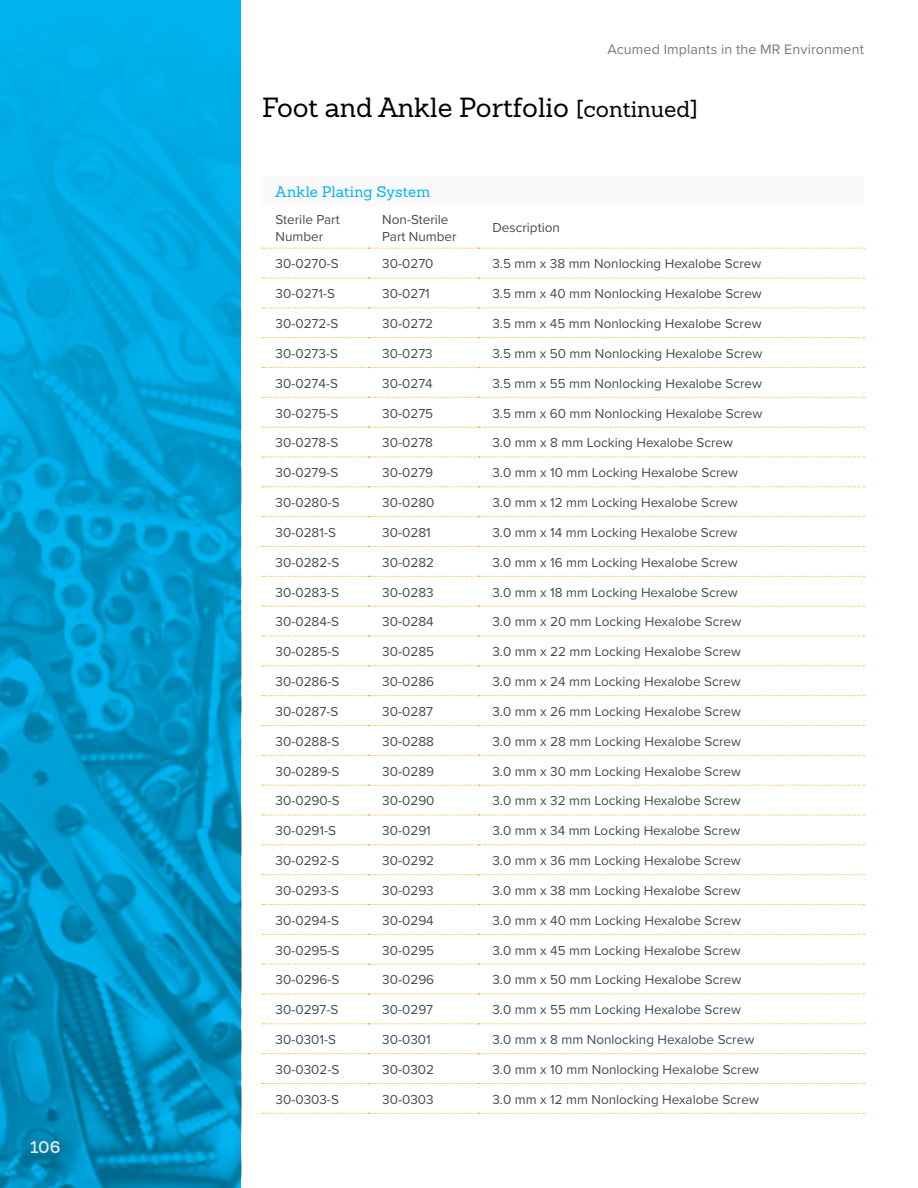
<style>
.page{position:relative;width:918px;height:1188px;background:#fff}
.page>*{position:absolute;margin:0;border:0;box-sizing:border-box;transform-origin:0 0}
.t1{font:27px "Sanchez Slab";color:#00000a}
.t2{font:600 16.5px "Sanchez Slab";color:#e4e5e4}
.t3{font:15px "Sanchez Slab";letter-spacing:.01em;color:#00b3ef}
.t4{font:14.25px "Proxima Nova";letter-spacing:.01em;color:#787b81}
.t5{font:13.5px/16.5px "Proxima Nova";color:#474c55}
.s1{font-size:22.5px}
</style>
<div class="page">
<img style="left:0;top:0;width:241px;height:1188px">
<div style="left:262px;top:176px;width:602px;height:30px;background:#fafafa"></div>
<svg style="left:262px;top:277px;width:602px;height:2px"></svg>
<svg style="left:262px;top:307px;width:602px;height:1px"></svg>
<svg style="left:262px;top:337px;width:602px;height:1px"></svg>
<svg style="left:262px;top:367px;width:602px;height:1px"></svg>
<svg style="left:262px;top:397px;width:602px;height:1px"></svg>
<svg style="left:262px;top:427px;width:602px;height:1px"></svg>
<svg style="left:262px;top:456px;width:602px;height:2px"></svg>
<svg style="left:262px;top:486px;width:602px;height:1px"></svg>
<svg style="left:262px;top:516px;width:602px;height:1px"></svg>
<svg style="left:262px;top:546px;width:602px;height:1px"></svg>
<svg style="left:262px;top:576px;width:602px;height:1px"></svg>
<svg style="left:262px;top:606px;width:602px;height:1px"></svg>
<svg style="left:262px;top:635px;width:602px;height:2px"></svg>
<svg style="left:262px;top:665px;width:602px;height:1px"></svg>
<svg style="left:262px;top:695px;width:602px;height:1px"></svg>
<svg style="left:262px;top:725px;width:602px;height:1px"></svg>
<svg style="left:262px;top:755px;width:602px;height:1px"></svg>
<svg style="left:262px;top:785px;width:602px;height:1px"></svg>
<svg style="left:262px;top:814px;width:602px;height:2px"></svg>
<svg style="left:262px;top:844px;width:602px;height:1px"></svg>
<svg style="left:262px;top:874px;width:602px;height:1px"></svg>
<svg style="left:262px;top:904px;width:602px;height:1px"></svg>
<svg style="left:262px;top:934px;width:602px;height:1px"></svg>
<svg style="left:262px;top:964px;width:602px;height:1px"></svg>
<svg style="left:262px;top:993px;width:602px;height:2px"></svg>
<svg style="left:262px;top:1023px;width:602px;height:1px"></svg>
<svg style="left:262px;top:1053px;width:602px;height:1px"></svg>
<svg style="left:262px;top:1083px;width:602px;height:1px"></svg>
<svg style="left:262px;top:1113px;width:602px;height:1px"></svg>
<svg style="left:262px;top:247px;width:602px;height:2px"></svg>
<p class="t2" style="left:30px;top:1136px;width:32px">106</p>
<p class="t4" style="left:607px;top:39px;width:258px">Acumed Implants in the MR Environment</p>
<h1 class="t1" style="left:262px;top:90px;width:438px">Foot and Ankle Portfolio <span class="s1">[continued]</span></h1>
<p class="t3" style="left:276px;top:181px;width:156px">Ankle Plating System</p>
<p class="t5" style="left:276px;top:211px;width:66px">Sterile Part<br>Number</p>
<p class="t5" style="left:382px;top:211px;width:76px">Non-Sterile<br>Part Number</p>
<p class="t5" style="left:492px;top:219px;width:69px">Description</p>
<p class="t5" style="left:276px;top:255px;width:65px">30-0270-S</p>
<p class="t5" style="left:382px;top:255px;width:53px">30-0270</p>
<p class="t5" style="left:492px;top:255px;width:270px">3.5 mm x 38 mm Nonlocking Hexalobe Screw</p>
<p class="t5" style="left:276px;top:285px;width:61px">30-0271-S</p>
<p class="t5" style="left:382px;top:285px;width:49px">30-0271</p>
<p class="t5" style="left:492px;top:285px;width:271px">3.5 mm x 40 mm Nonlocking Hexalobe Screw</p>
<p class="t5" style="left:276px;top:315px;width:64px">30-0272-S</p>
<p class="t5" style="left:382px;top:315px;width:52px">30-0272</p>
<p class="t5" style="left:492px;top:315px;width:271px">3.5 mm x 45 mm Nonlocking Hexalobe Screw</p>
<p class="t5" style="left:276px;top:345px;width:64px">30-0273-S</p>
<p class="t5" style="left:382px;top:345px;width:52px">30-0273</p>
<p class="t5" style="left:492px;top:345px;width:271px">3.5 mm x 50 mm Nonlocking Hexalobe Screw</p>
<p class="t5" style="left:276px;top:374px;width:64px">30-0274-S</p>
<p class="t5" style="left:382px;top:374px;width:52px">30-0274</p>
<p class="t5" style="left:492px;top:374px;width:271px">3.5 mm x 55 mm Nonlocking Hexalobe Screw</p>
<p class="t5" style="left:276px;top:404px;width:64px">30-0275-S</p>
<p class="t5" style="left:382px;top:404px;width:52px">30-0275</p>
<p class="t5" style="left:492px;top:404px;width:271px">3.5 mm x 60 mm Nonlocking Hexalobe Screw</p>
<p class="t5" style="left:276px;top:434px;width:64px">30-0278-S</p>
<p class="t5" style="left:382px;top:434px;width:52px">30-0278</p>
<p class="t5" style="left:492px;top:434px;width:242px">3.0 mm x 8 mm Locking Hexalobe Screw</p>
<p class="t5" style="left:276px;top:464px;width:64px">30-0279-S</p>
<p class="t5" style="left:382px;top:464px;width:52px">30-0279</p>
<p class="t5" style="left:492px;top:464px;width:247px">3.0 mm x 10 mm Locking Hexalobe Screw</p>
<p class="t5" style="left:276px;top:494px;width:66px">30-0280-S</p>
<p class="t5" style="left:382px;top:494px;width:54px">30-0280</p>
<p class="t5" style="left:492px;top:494px;width:247px">3.0 mm x 12 mm Locking Hexalobe Screw</p>
<p class="t5" style="left:276px;top:524px;width:62px">30-0281-S</p>
<p class="t5" style="left:382px;top:524px;width:50px">30-0281</p>
<p class="t5" style="left:492px;top:524px;width:246px">3.0 mm x 14 mm Locking Hexalobe Screw</p>
<p class="t5" style="left:276px;top:553px;width:65px">30-0282-S</p>
<p class="t5" style="left:382px;top:553px;width:53px">30-0282</p>
<p class="t5" style="left:492px;top:553px;width:247px">3.0 mm x 16 mm Locking Hexalobe Screw</p>
<p class="t5" style="left:276px;top:583px;width:65px">30-0283-S</p>
<p class="t5" style="left:382px;top:583px;width:53px">30-0283</p>
<p class="t5" style="left:492px;top:583px;width:247px">3.0 mm x 18 mm Locking Hexalobe Screw</p>
<p class="t5" style="left:276px;top:613px;width:65px">30-0284-S</p>
<p class="t5" style="left:382px;top:613px;width:53px">30-0284</p>
<p class="t5" style="left:492px;top:613px;width:250px">3.0 mm x 20 mm Locking Hexalobe Screw</p>
<p class="t5" style="left:276px;top:643px;width:65px">30-0285-S</p>
<p class="t5" style="left:382px;top:643px;width:53px">30-0285</p>
<p class="t5" style="left:492px;top:643px;width:250px">3.0 mm x 22 mm Locking Hexalobe Screw</p>
<p class="t5" style="left:276px;top:673px;width:65px">30-0286-S</p>
<p class="t5" style="left:382px;top:673px;width:53px">30-0286</p>
<p class="t5" style="left:492px;top:673px;width:250px">3.0 mm x 24 mm Locking Hexalobe Screw</p>
<p class="t5" style="left:276px;top:703px;width:64px">30-0287-S</p>
<p class="t5" style="left:382px;top:703px;width:52px">30-0287</p>
<p class="t5" style="left:492px;top:703px;width:250px">3.0 mm x 26 mm Locking Hexalobe Screw</p>
<p class="t5" style="left:276px;top:732px;width:65px">30-0288-S</p>
<p class="t5" style="left:382px;top:732px;width:53px">30-0288</p>
<p class="t5" style="left:492px;top:732px;width:250px">3.0 mm x 28 mm Locking Hexalobe Screw</p>
<p class="t5" style="left:276px;top:762px;width:65px">30-0289-S</p>
<p class="t5" style="left:382px;top:762px;width:53px">30-0289</p>
<p class="t5" style="left:492px;top:762px;width:250px">3.0 mm x 30 mm Locking Hexalobe Screw</p>
<p class="t5" style="left:276px;top:792px;width:66px">30-0290-S</p>
<p class="t5" style="left:382px;top:792px;width:54px">30-0290</p>
<p class="t5" style="left:492px;top:792px;width:250px">3.0 mm x 32 mm Locking Hexalobe Screw</p>
<p class="t5" style="left:276px;top:822px;width:62px">30-0291-S</p>
<p class="t5" style="left:382px;top:822px;width:50px">30-0291</p>
<p class="t5" style="left:492px;top:822px;width:249px">3.0 mm x 34 mm Locking Hexalobe Screw</p>
<p class="t5" style="left:276px;top:852px;width:65px">30-0292-S</p>
<p class="t5" style="left:382px;top:852px;width:53px">30-0292</p>
<p class="t5" style="left:492px;top:852px;width:250px">3.0 mm x 36 mm Locking Hexalobe Screw</p>
<p class="t5" style="left:276px;top:882px;width:65px">30-0293-S</p>
<p class="t5" style="left:382px;top:882px;width:53px">30-0293</p>
<p class="t5" style="left:492px;top:882px;width:250px">3.0 mm x 38 mm Locking Hexalobe Screw</p>
<p class="t5" style="left:276px;top:911px;width:65px">30-0294-S</p>
<p class="t5" style="left:382px;top:911px;width:53px">30-0294</p>
<p class="t5" style="left:492px;top:911px;width:250px">3.0 mm x 40 mm Locking Hexalobe Screw</p>
<p class="t5" style="left:276px;top:941px;width:65px">30-0295-S</p>
<p class="t5" style="left:382px;top:941px;width:53px">30-0295</p>
<p class="t5" style="left:492px;top:941px;width:250px">3.0 mm x 45 mm Locking Hexalobe Screw</p>
<p class="t5" style="left:276px;top:971px;width:65px">30-0296-S</p>
<p class="t5" style="left:382px;top:971px;width:53px">30-0296</p>
<p class="t5" style="left:492px;top:971px;width:250px">3.0 mm x 50 mm Locking Hexalobe Screw</p>
<p class="t5" style="left:276px;top:1001px;width:64px">30-0297-S</p>
<p class="t5" style="left:382px;top:1001px;width:52px">30-0297</p>
<p class="t5" style="left:492px;top:1001px;width:250px">3.0 mm x 55 mm Locking Hexalobe Screw</p>
<p class="t5" style="left:276px;top:1031px;width:62px">30-0301-S</p>
<p class="t5" style="left:382px;top:1031px;width:50px">30-0301</p>
<p class="t5" style="left:492px;top:1031px;width:263px">3.0 mm x 8 mm Nonlocking Hexalobe Screw</p>
<p class="t5" style="left:276px;top:1061px;width:65px">30-0302-S</p>
<p class="t5" style="left:382px;top:1061px;width:53px">30-0302</p>
<p class="t5" style="left:492px;top:1061px;width:268px">3.0 mm x 10 mm Nonlocking Hexalobe Screw</p>
<p class="t5" style="left:276px;top:1090px;width:65px">30-0303-S</p>
<p class="t5" style="left:382px;top:1090px;width:53px">30-0303</p>
<p class="t5" style="left:492px;top:1090px;width:268px">3.0 mm x 12 mm Nonlocking Hexalobe Screw</p>
</div>
